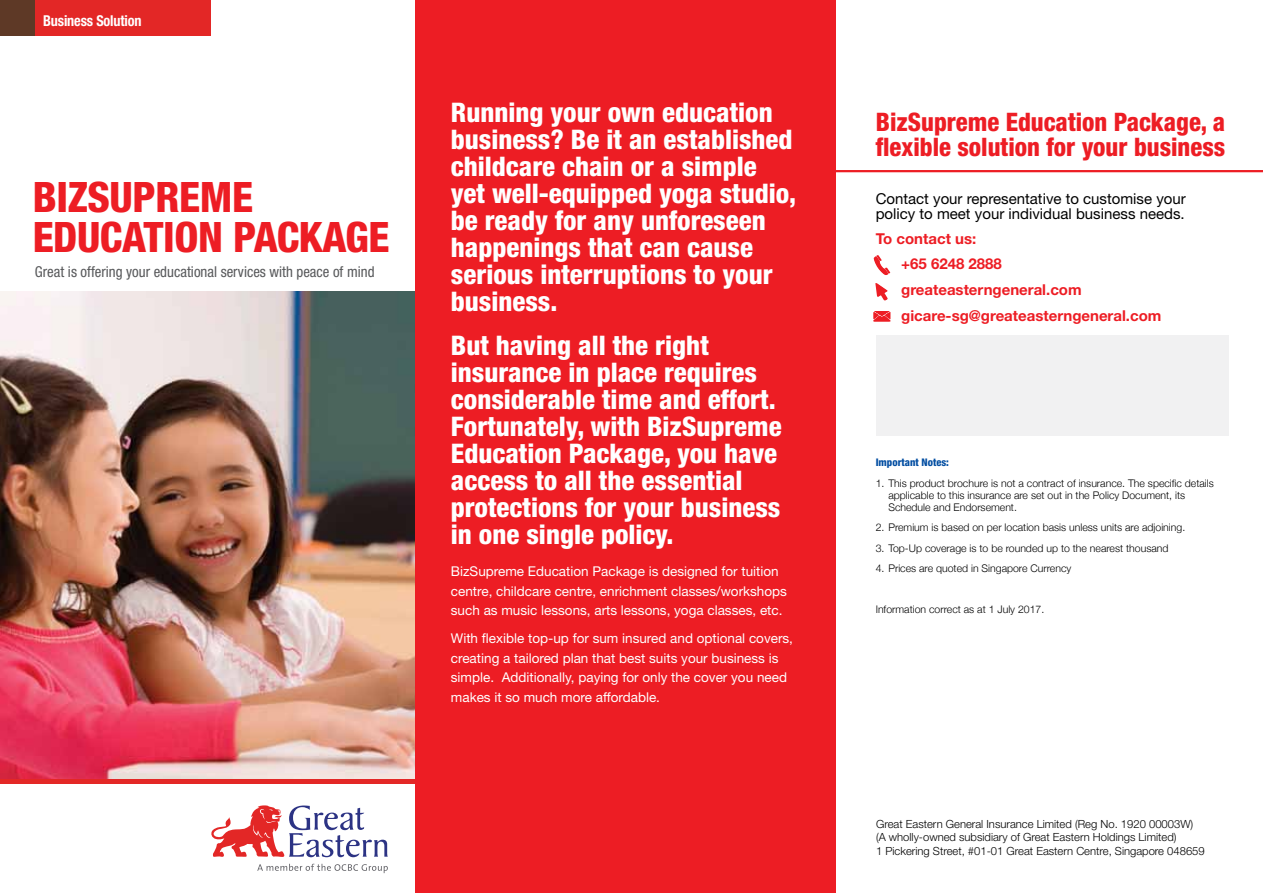
<style>
.page{position:relative;width:1263px;height:893px;background:#fff}
.page>*{position:absolute;margin:0;border:0;box-sizing:border-box;transform-origin:0 0}
.t1{font:800 condensed 42px/40.5px "Helvetica Neue LT Std";letter-spacing:-.01em;color:#ed1d24}
.t2{font:800 condensed 27px/27px "Helvetica Neue LT Std";color:#fff}
.t3{font:800 condensed 25.5px/25.5px "Helvetica Neue LT Std";color:#ed1d24}
.t4{font:15px/15px "Helvetica Neue LT Std";color:#000}
.t5{font:700 15px/25.8px "Helvetica Neue LT Std";color:#ed1d24}
.t6{font:condensed 15px "Helvetica Neue LT Std";color:#58595b}
.t7{font:700 condensed 15px "Helvetica Neue LT Std";letter-spacing:-.01em;color:#fff;scale:.95 1}
.t8{font:13.5px/19.5px "Helvetica Neue LT Std";color:#fff}
.t9{font:300 11.25px/13.5px "Helvetica Neue LT Std";color:#000}
.t10{font:300 10.5px/12px "Helvetica Neue";color:#000}
.t11{font:800 condensed 10.5px "Helvetica Neue LT Std";color:#034ea2}
</style>
<div class="page">
<img style="left:1px;top:292px;width:415px;height:487px">
<svg style="left:257px;top:864px;width:131px;height:9px"></svg>
<svg style="left:211px;top:805px;width:177px;height:52px"></svg>
<div style="left:0;top:779px;width:421px;height:5px;background:#e32726"></div>
<div style="left:34px;top:0;width:176px;height:35px;background:#e32726"></div>
<div style="left:0;top:0;width:34px;height:35px;background:#5e3926"></div>
<hr style="left:836px;top:170px;width:427px;height:2px;background:#ed1d24">
<svg style="left:873px;top:311px;width:17px;height:10px"></svg>
<svg style="left:875px;top:283px;width:13px;height:17px"></svg>
<svg style="left:873px;top:255px;width:17px;height:20px"></svg>
<div style="left:876px;top:335px;width:352px;height:101px;background:#f1f1f2"></div>
<div style="left:416px;top:0;width:420px;height:893px;background:#ed1d24"></div>
<p class="t7" style="left:43px;top:12px;width:105px">Business Solution</p>
<h1 class="t1" style="left:33px;top:176px;width:358px">BIZSUPREME<br>EDUCATION PACKAGE</h1>
<p class="t6" style="left:35px;top:263px;width:341px">Great is offering your educational services with peace of mind</p>
<p class="t2" style="left:451px;top:99px;width:347px">Running your own education business? Be it an established childcare chain or a simple yet well-equipped yoga studio, be ready for any unforeseen happenings that can cause serious interruptions to your business.</p>
<p class="t2" style="left:451px;top:332px;width:332px">But having all the right insurance in place requires considerable time and effort.<br>Fortunately, with BizSupreme<br>Education Package, you have access to all the essential protections for your business in one single policy.</p>
<p class="t8" style="left:451px;top:561px;width:338px">BizSupreme Education Package is designed for tuition centre, childcare centre, enrichment classes/workshops such as music lessons, arts lessons, yoga classes, etc.</p>
<p class="t8" style="left:451px;top:628px;width:344px">With flexible top-up for sum insured and optional covers, creating a tailored plan that best suits your business is simple. Additionally, paying for only the cover you need makes it so much more affordable.</p>
<p class="t3" style="left:876px;top:108px;width:351px">BizSupreme Education Package, a flexible solution for your business</p>
<p class="t4" style="left:876px;top:191px;width:312px">Contact your representative to customise your policy to meet your individual business needs.</p>
<p class="t5" style="left:901px;top:225px;width:262px;text-indent:-26px">To contact us:<br>+65 6248 2888 greateasterngeneral.com gicare-sg@greateasterngeneral.com</p>
<p class="t11" style="left:876px;top:456px;width:75px">Important Notes:</p>
<p class="t10" style="left:888px;top:476px;width:327px;text-indent:-13px">1. This product brochure is not a contract of insurance. The specific details applicable to this insurance are set out in the Policy Document, its<br>Schedule and Endorsement.</p>
<p class="t10" style="left:876px;top:521px;width:311px">2. Premium is based on per location basis unless units are adjoining.</p>
<p class="t10" style="left:876px;top:541px;width:294px">3. Top-Up coverage is to be rounded up to the nearest thousand</p>
<p class="t10" style="left:876px;top:562px;width:197px">4. Prices are quoted in Singapore Currency</p>
<p class="t10" style="left:876px;top:603px;width:170px">Information correct as at 1 July 2017.</p>
<p class="t9" style="left:876px;top:817px;width:330px">Great Eastern General Insurance Limited (Reg No. 1920 00003W) (A wholly-owned subsidiary of Great Eastern Holdings Limited)<br>1 Pickering Street, #01-01 Great Eastern Centre, Singapore 048659</p>
</div>
